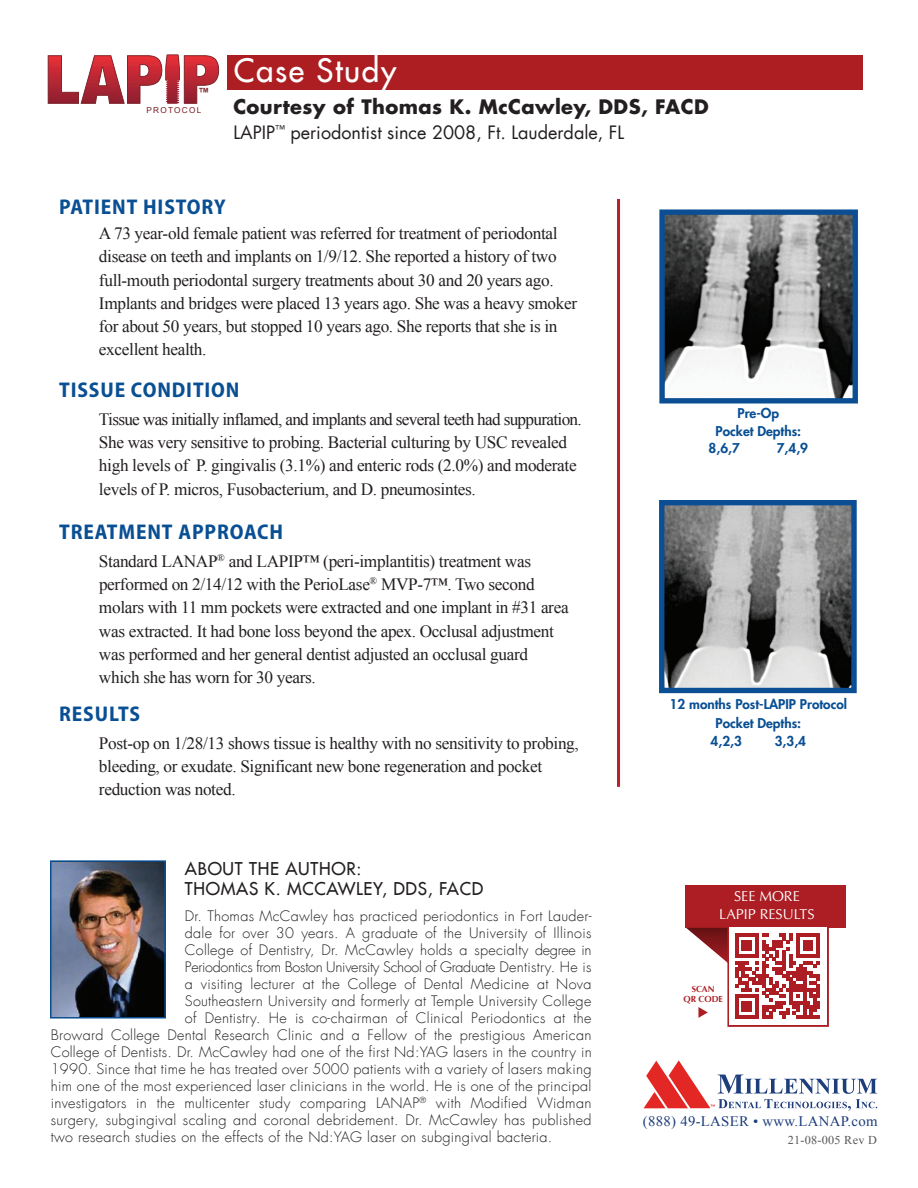
<style>
.page{position:relative;width:918px;height:1188px;background:#fff}
.page>*{position:absolute;margin:0;border:0;box-sizing:border-box;transform-origin:0 0}
.t1{font:31.5px "Futura LT";letter-spacing:.05em;color:#fff}
.t2{font:700 semi-condensed 21.45px "Myriad Pro";letter-spacing:.04em;color:#094f93}
.t3{font:700 19.5px "Futura LT";letter-spacing:.02em;color:#231f20}
.t4{font:18px "Futura LT";color:#231f20}
.t5{font:17.25px/23.2px "Times New Roman";letter-spacing:-.02em;color:#231f20}
.t6{font:17.25px/20.7px "Futura LT";letter-spacing:.04em;color:#231f20}
.t7{font:14.55px "Times New Roman";letter-spacing:.02em;color:#1d3d7b}
.t8{font:14.25px/17.4px "Optima LT";color:#fff;text-align:center}
.t9{font:300 14.1px "Futura LT";letter-spacing:.02em;color:#231f20}
.t10{font:300 14.1px "Futura LT";letter-spacing:-.02em;color:#231f20}
.t11{font:800 13.2px/18px "Futura LT";color:#094f93;text-align:center}
.t12{font:12px "Times New Roman";letter-spacing:.02em;color:#57585a}
.t13{font:700 11.25px "Arial";color:#791e24}
.t14{font:700 8.85px/9.9px "Optima LT";color:#ac1e23;text-align:center}
.t15{font:8.25px "Arial";letter-spacing:.16em;color:#791e24}
</style>
<div class="page">
<img style="left:53px;top:863px;width:110px;height:153px">
<img style="left:665px;top:506px;width:186px;height:181px">
<div style="left:659px;top:500px;width:198px;height:193px;border:5px solid #0b4e94"></div>
<img style="left:665px;top:215px;width:187px;height:183px">
<div style="left:659px;top:209px;width:199px;height:195px;border:5px solid #0b4e94"></div>
<div style="left:227px;top:55px;width:635px;height:35px;background:#ad1e22"></div>
<hr style="left:617px;top:199px;width:3px;height:588px;background:#be1d2c">
<svg style="left:48px;top:54px;width:171px;height:50px"></svg>
<svg style="left:698px;top:1007px;width:10px;height:11px"></svg>
<div style="left:686px;top:885px;width:160px;height:43px;background:#ac1e23"></div>
<svg style="left:686px;top:928px;width:41px;height:34px"></svg>
<div style="left:727px;top:925px;width:102px;height:102px;border:4px solid #ac1e23"></div>
<div style="left:729px;top:928px;width:97px;height:97px;background:#fff"></div>
<svg style="left:735px;top:934px;width:85px;height:85px"></svg>
<svg style="left:644px;top:1060px;width:233px;height:51px"></svg>
<div style="left:50px;top:860px;width:116px;height:159px;border:2px solid #094f93"></div>
<p class="t13" style="left:198px;top:85px;width:13px">™</p>
<p class="t15" style="left:146px;top:105px;width:56px">PROTOCOL</p>
<h1 class="t1" style="left:234px;top:50px;width:164px">Case Study</h1>
<p class="t3" style="left:233px;top:94px;width:477px">Courtesy of Thomas K. McCawley, DDS, FACD</p>
<p class="t4" style="left:233px;top:120px;width:392px">LAPIP<sup>™</sup> periodontist since 2008, Ft. Lauderdale, FL</p>
<p class="t2" style="left:59px;top:194px;width:168px">PATIENT HISTORY</p>
<p class="t5" style="left:99px;top:221px;width:480px">A 73 year-old female patient was referred for treatment of periodontal disease on teeth and implants on 1/9/12. She reported a history of two full-mouth periodontal surgery treatments about 30 and 20 years ago.<br>Implants and bridges were placed 13 years ago. She was a heavy smoker for about 50 years, but stopped 10 years ago. She reports that she is in excellent health.</p>
<p class="t2" style="left:59px;top:378px;width:182px">TISSUE CONDITION</p>
<p class="t5" style="left:99px;top:407px;width:484px">Tissue was initially inflamed, and implants and several teeth had suppuration.<br>She was very sensitive to probing. Bacterial culturing by USC revealed high levels of P. gingivalis (3.1%) and enteric rods (2.0%) and moderate levels of P. micros, Fusobacterium, and D. pneumosintes.</p>
<p class="t2" style="left:59px;top:520px;width:225px">TREATMENT APPROACH</p>
<p class="t5" style="left:99px;top:549px;width:471px">Standard LANAP<sup>®</sup> and LAPIP™ (peri-implantitis) treatment was performed on 2/14/12 with the PerioLase<sup>®</sup> MVP-7™. Two second molars with 11 mm pockets were extracted and one implant in #31 area was extracted. It had bone loss beyond the apex. Occlusal adjustment was performed and her general dentist adjusted an occlusal guard which she has worn for 30 years.</p>
<p class="t2" style="left:59px;top:702px;width:82px">RESULTS</p>
<p class="t5" style="left:99px;top:731px;width:481px">Post-op on 1/28/13 shows tissue is healthy with no sensitivity to probing, bleeding, or exudate. Significant new bone regeneration and pocket reduction was noted.</p>
<p class="t6" style="left:185px;top:858px;width:300px">ABOUT THE AUTHOR:<br>THOMAS K. MCCAWLEY, DDS, FACD</p>
<p class="t9" style="left:185px;top:908px;width:408px">Dr. Thomas McCawley has practiced periodontics in Fort Lauder-</p>
<p class="t9" style="left:185px;top:925px;width:408px">dale for over 30 years. A graduate of the University of Illinois</p>
<p class="t9" style="left:185px;top:941px;width:408px">College of Dentistry, Dr. McCawley holds a specialty degree in</p>
<p class="t10" style="left:185px;top:958px;width:408px">Periodontics from Boston University School of Graduate Dentistry. He is</p>
<p class="t9" style="left:185px;top:975px;width:408px">a visiting lecturer at the College of Dental Medicine at Nova</p>
<p class="t9" style="left:185px;top:992px;width:408px">Southeastern University and formerly at Temple University College</p>
<p class="t9" style="left:185px;top:1009px;width:408px">of Dentistry. He is co-chairman of Clinical Periodontics at the</p>
<p class="t9" style="left:51px;top:1026px;width:542px">Broward College Dental Research Clinic and a Fellow of the prestigious American</p>
<p class="t9" style="left:51px;top:1043px;width:543px">College of Dentists. Dr. McCawley had one of the first Nd:YAG lasers in the country in</p>
<p class="t9" style="left:51px;top:1060px;width:542px">1990. Since that time he has treated over 5000 patients with a variety of lasers making</p>
<p class="t9" style="left:51px;top:1077px;width:542px">him one of the most experienced laser clinicians in the world. He is one of the principal</p>
<p class="t9" style="left:51px;top:1094px;width:542px">investigators in the multicenter study comparing LANAP<sup>®</sup> with Modified Widman</p>
<p class="t9" style="left:51px;top:1111px;width:542px">surgery, subgingival scaling and coronal debridement. Dr. McCawley has published</p>
<p class="t9" style="left:51px;top:1128px;width:503px">two research studies on the effects of the Nd:YAG laser on subgingival bacteria.</p>
<p class="t11" style="left:716px;top:404px;width:87px">Pre-Op<br>Pocket Depths:</p>
<p class="t11" style="left:709px;top:439px;width:33px">8,6,7</p>
<p class="t11" style="left:777px;top:439px;width:33px">7,4,9</p>
<p class="t11" style="left:670px;top:695px;width:179px">12 months Post-LAPIP Protocol</p>
<p class="t11" style="left:716px;top:714px;width:87px">Pocket Depths:</p>
<p class="t11" style="left:711px;top:732px;width:33px">4,2,3</p>
<p class="t11" style="left:775px;top:732px;width:33px">3,3,4</p>
<p class="t8" style="left:719px;top:888px;width:97px">SEE MORE<br>LAPIP RESULTS</p>
<p class="t14" style="left:683px;top:984px;width:41px">SCAN<br>QR CODE</p>
<p class="t7" style="left:643px;top:1111px;width:236px">(888) 49-LASER • www.LANAP.com</p>
<p class="t12" style="left:788px;top:1132px;width:91px">21-08-005 Rev D</p>
</div>
